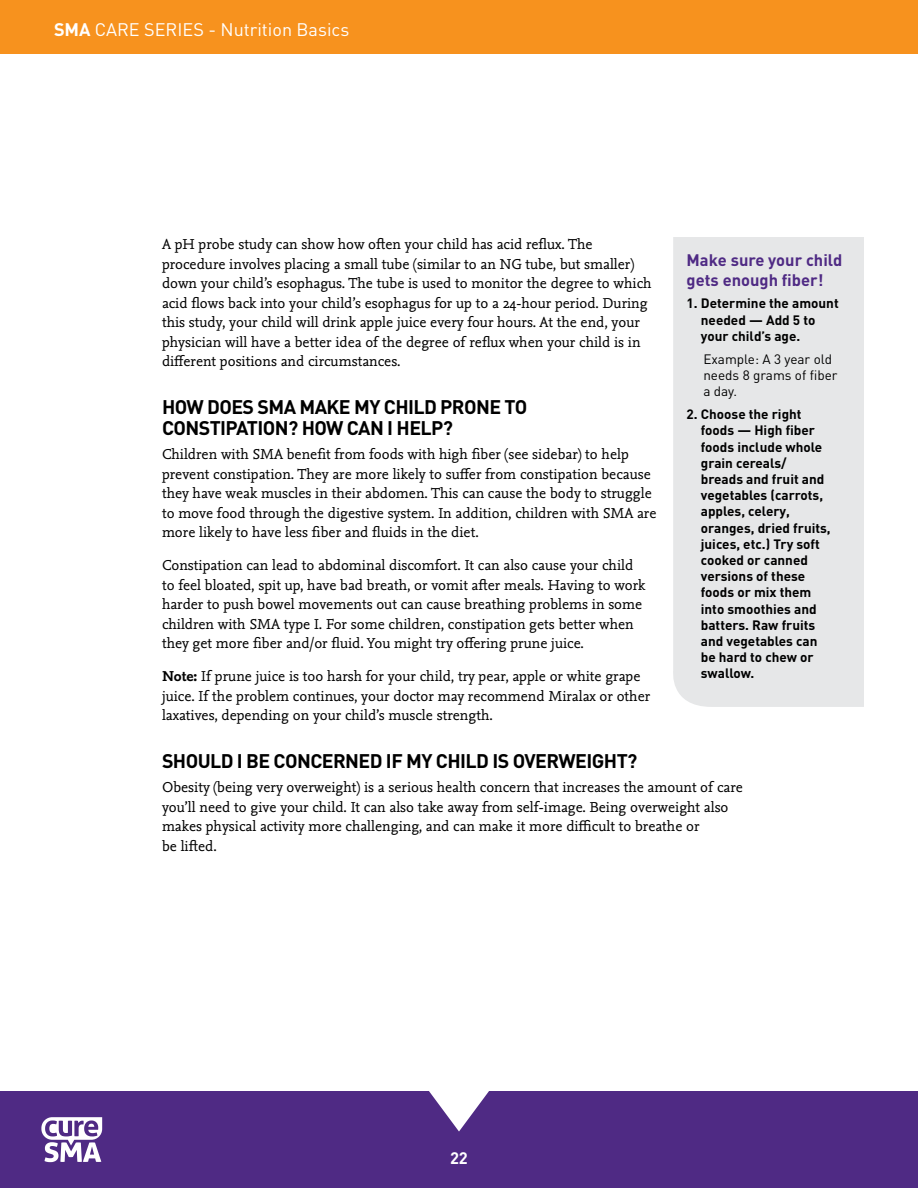
<style>
.page{position:relative;width:918px;height:1188px;background:#fff}
.page>*{position:absolute;margin:0;border:0;box-sizing:border-box;transform-origin:0 0}
.t1{font:700 19.5px/21px "DIN";letter-spacing:-.03em;color:#000}
.t2{font:18px "DIN";color:#fff}
.t3{font:700 16.5px/19.5px "DIN";color:#4f2a84}
.t4{font:700 16.5px "DIN";color:#fff}
.t5{font:15px/19.5px "Nexus Mix OT";color:#000}
.t6{font:700 13.5px/16.2px "DIN";color:#000}
.t7{font:13.5px/16.2px "DIN";color:#000}
.s1{font-weight:700}
</style>
<div class="page">
<div style="left:0;top:0;width:918px;height:54px;background:#f7921e"></div>
<div style="left:0;top:1091px;width:918px;height:97px;background:#4f2a84"></div>
<svg style="left:429px;top:1091px;width:60px;height:41px"></svg>
<svg style="left:41px;top:1117px;width:61px;height:45px"></svg>
<div style="left:673px;top:237px;width:191px;height:470px;background:#e6e7e8"></div>
<p class="t2" style="left:54px;top:18px;width:297px"><span class="s1">SMA</span> CARE SERIES - Nutrition Basics</p>
<p class="t5" style="left:162px;top:235px;width:491px">A pH probe study can show how often your child has acid reflux. The procedure involves placing a small tube (similar to an NG tube, but smaller) down your child’s esophagus. The tube is used to monitor the degree to which acid flows back into your child’s esophagus for up to a 24-hour period. During this study, your child will drink apple juice every four hours. At the end, your physician will have a better idea of the degree of reflux when your child is in different positions and circumstances.</p>
<h1 class="t1" style="left:162px;top:396px;width:367px">HOW DOES SMA MAKE MY CHILD PRONE TO<br>CONSTIPATION? HOW CAN I HELP?</h1>
<p class="t5" style="left:162px;top:445px;width:496px">Children with SMA benefit from foods with high fiber (see sidebar) to help prevent constipation. They are more likely to suffer from constipation because they have weak muscles in their abdomen. This can cause the body to struggle to move food through the digestive system. In addition, children with SMA are more likely to have less fiber and fluids in the diet.</p>
<p class="t5" style="left:162px;top:556px;width:485px">Constipation can lead to abdominal discomfort. It can also cause your child to feel bloated, spit up, have bad breath, or vomit after meals. Having to work harder to push bowel movements out can cause breathing problems in some children with SMA type I. For some children, constipation gets better when they get more fiber and/or fluid. You might try offering prune juice.</p>
<p class="t5" style="left:162px;top:667px;width:490px"><span class="s1">Note:</span> If prune juice is too harsh for your child, try pear, apple or white grape juice. If the problem continues, your doctor may recommend Miralax or other laxatives, depending on your child’s muscle strength.</p>
<h1 class="t1" style="left:162px;top:750px;width:477px">SHOULD I BE CONCERNED IF MY CHILD IS OVERWEIGHT?</h1>
<p class="t5" style="left:162px;top:778px;width:582px">Obesity (being very overweight) is a serious health concern that increases the amount of care you’ll need to give your child. It can also take away from self-image. Being overweight also makes physical activity more challenging, and can make it more difficult to breathe or<br>be lifted.</p>
<p class="t3" style="left:687px;top:250px;width:157px">Make sure your child gets enough fiber!</p>
<p class="t6" style="left:701px;top:295px;width:139px;text-indent:-14px">1. Determine the amount needed — Add 5 to your child’s age.</p>
<p class="t7" style="left:703px;top:351px;width:136px">Example: A 3 year old needs 8 grams of fiber a day.</p>
<p class="t6" style="left:701px;top:406px;width:131px;text-indent:-14px">2. Choose the right foods — High fiber foods include whole grain cereals/ breads and fruit and vegetables (carrots, apples, celery, oranges, dried fruits, juices, etc.) Try soft cooked or canned versions of these foods or mix them into smoothies and batters. Raw fruits and vegetables can be hard to chew or swallow.</p>
<p class="t4" style="left:450px;top:1147px;width:19px">22</p>
</div>
